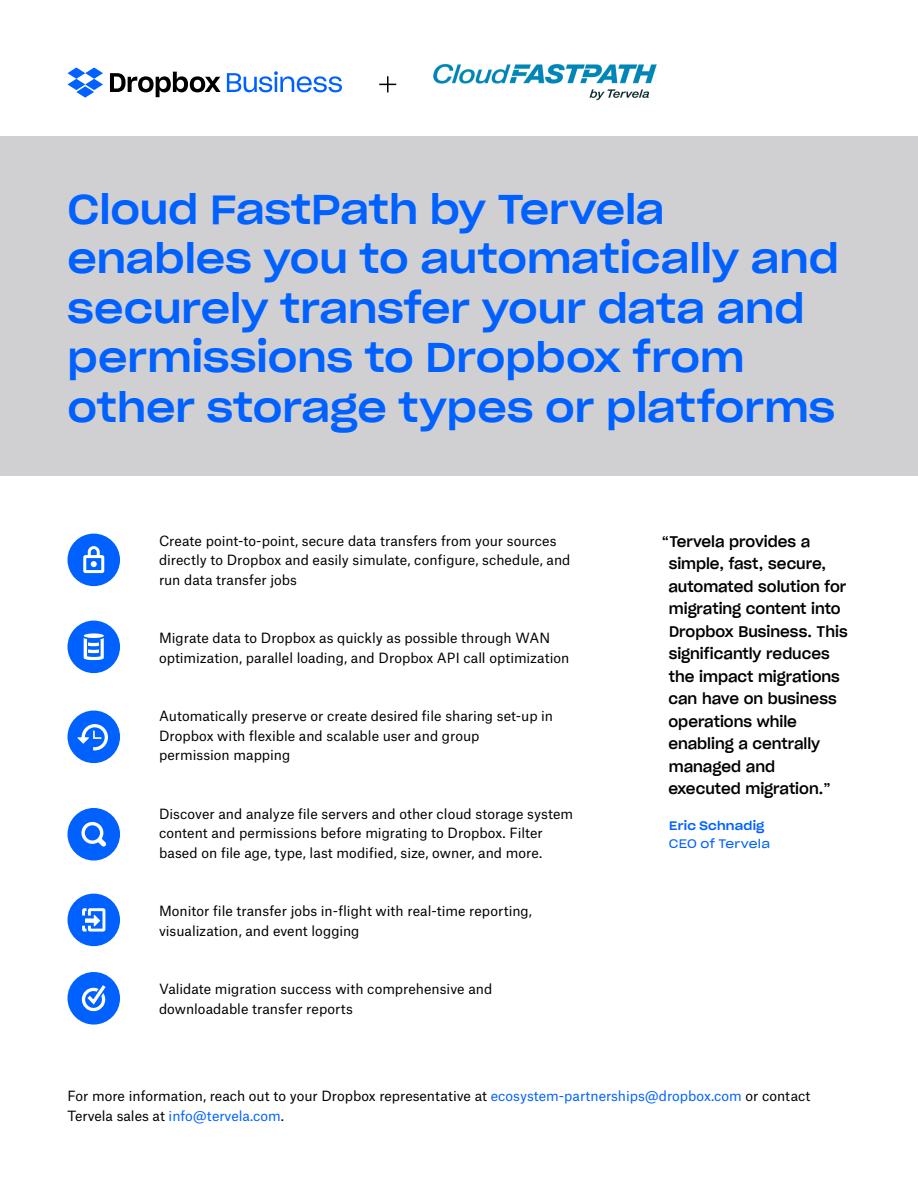
<style>
.page{position:relative;width:918px;height:1188px;background:#fff}
.page>*{position:absolute;margin:0;border:0;box-sizing:border-box;transform-origin:0 0}
.t1{font:40.5px/49.5px "Sharp Grotesk Medium 22";color:#0061ff}
.t2{font:15px/22.5px "Sharp Grotesk Medium 20";color:#000}
.Body{font:13.5px/19.5px "Atlas Grotesk";color:#000}
.Quote_attribution{font:12px "Sharp Grotesk Medium 22";letter-spacing:.02em;color:#0061ff}
.Quote_attribution-2{font:12px "Sharp Grotesk Book 22";letter-spacing:.015em;color:#0061ff}
.s1{color:#0061ff}
</style>
<div class="page">
<svg style="left:67px;top:68px;width:36px;height:30px"></svg>
<svg style="left:110px;top:72px;width:111px;height:25px"></svg>
<svg style="left:227px;top:71px;width:115px;height:21px"></svg>
<svg style="left:379px;top:76px;width:17px;height:16px"></svg>
<div style="left:0;top:136px;width:918px;height:339px;background:#d0d0d3"></div>
<img style="left:434px;top:64px;width:223px;height:37px">
<div style="left:68px;top:621px;width:52px;height:52px;background:#0061ff;border-radius:50%"></div>
<div style="left:68px;top:894px;width:52px;height:52px;background:#0061ff;border-radius:50%"></div>
<div style="left:68px;top:972px;width:52px;height:53px;background:#0061ff;border-radius:50%"></div>
<div style="left:68px;top:534px;width:52px;height:52px;background:#0061ff;border-radius:50%"></div>
<div style="left:68px;top:808px;width:52px;height:53px;background:#0061ff;border-radius:50%"></div>
<div style="left:68px;top:711px;width:52px;height:52px;background:#0061ff;border-radius:50%"></div>
<svg style="left:81px;top:822px;width:25px;height:25px"></svg>
<svg style="left:77px;top:724px;width:31px;height:26px"></svg>
<svg style="left:83px;top:546px;width:21px;height:27px"></svg>
<svg style="left:81px;top:985px;width:25px;height:27px"></svg>
<svg style="left:82px;top:908px;width:23px;height:24px"></svg>
<svg style="left:84px;top:636px;width:20px;height:24px"></svg>
<div style="left:84px;top:633px;width:20px;height:5px;background:#fff;border-radius:50%"></div>
<p class="t1" style="left:68px;top:181px;width:773px">Cloud FastPath by Tervela enables you to automatically and securely transfer your data and permissions to Dropbox from other storage types or platforms</p>
<p class="Body" style="left:159px;top:529px;width:413px">Create point-to-point, secure data transfers from your sources directly to Dropbox and easily simulate, configure, schedule, and run data transfer jobs</p>
<p class="Body" style="left:159px;top:627px;width:412px">Migrate data to Dropbox as quickly as possible through WAN optimization, parallel loading, and Dropbox API call optimization</p>
<p class="Body" style="left:159px;top:705px;width:396px">Automatically preserve or create desired file sharing set-up in<br>Dropbox with flexible and scalable user and group permission mapping</p>
<p class="Body" style="left:159px;top:802px;width:416px">Discover and analyze file servers and other cloud storage system content and permissions before migrating to Dropbox. Filter based on file age, type, last modified, size, owner, and more.</p>
<p class="Body" style="left:159px;top:900px;width:375px">Monitor file transfer jobs in-flight with real-time reporting, visualization, and event logging</p>
<p class="Body" style="left:159px;top:978px;width:335px">Validate migration success with comprehensive and downloadable transfer reports</p>
<p class="t2" style="left:668px;top:529px;width:181px;text-indent:-7px">“Tervela provides a simple, fast, secure, automated solution for migrating content into<br>Dropbox Business. This significantly reduces the impact migrations can have on business operations while enabling a centrally managed and executed migration.”</p>
<p class="Quote_attribution" style="left:669px;top:815px;width:97px">Eric Schnadig</p>
<p class="Quote_attribution-2" style="left:669px;top:834px;width:103px">CEO of Tervela</p>
<p class="Body" style="left:68px;top:1085px;width:744px">For more information, reach out to your Dropbox representative at <span class="s1">ecosystem-partnerships@dropbox.com</span> or contact<br>Tervela sales at <span class="s1">info@tervela.com</span>.</p>
</div>
